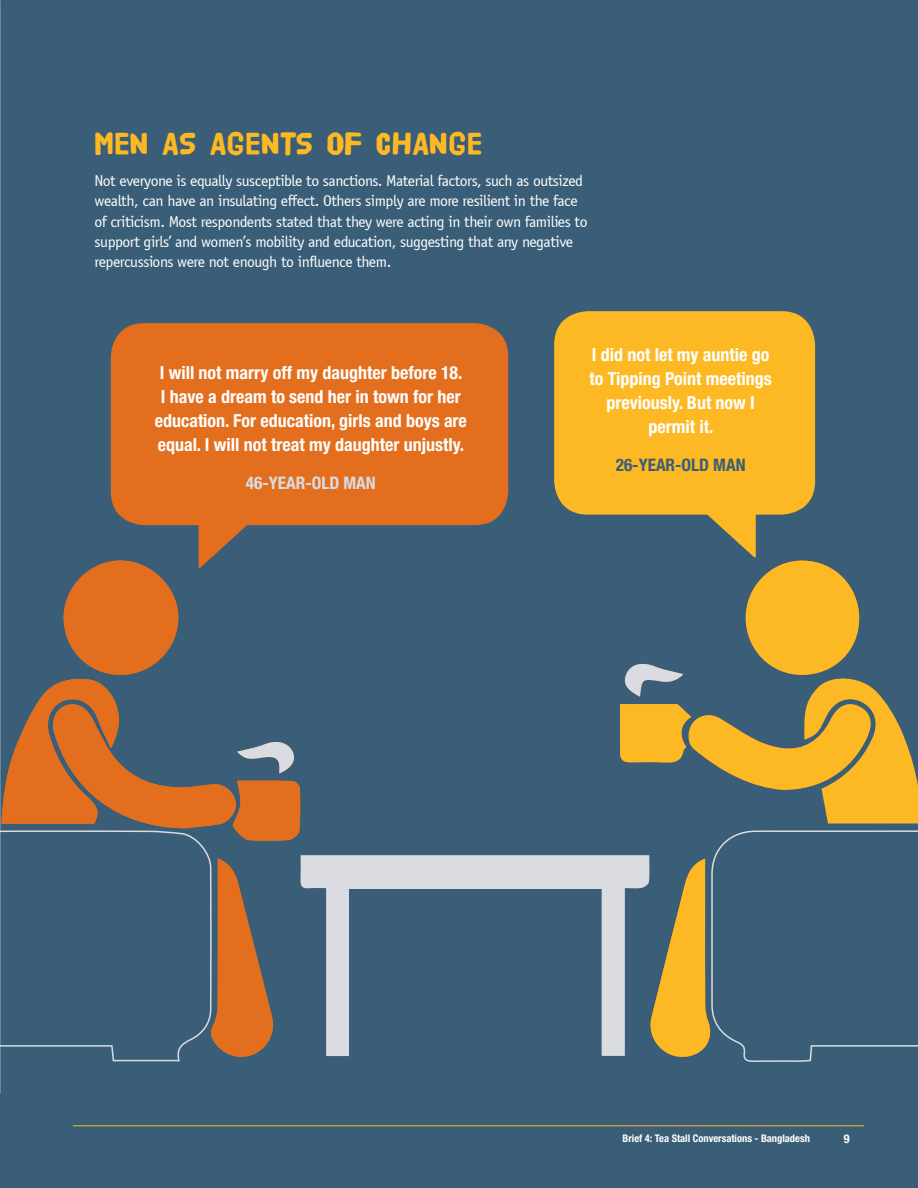
<style>
.page{position:relative;width:918px;height:1188px;background:#3a5e77}
.page>*{position:absolute;margin:0;border:0;box-sizing:border-box;transform-origin:0 0}
.t1{font:33px "HVD Poster Clean";color:#fdb924}
.t2{font:700 condensed 18px/24px "Helvetica Neue LT Std";color:#fff;text-align:center}
.t3{font:700 condensed 17.25px "Helvetica Neue LT Std";color:#dadce1}
.t4{font:700 condensed 17.25px "Helvetica Neue LT Std";color:#3a5e77}
.t5{font:15.75px/20.2px "Officina Sans";letter-spacing:-.03em;color:#fff}
.t6{font:700 condensed 12px "Helvetica Neue LT Std";color:#fff}
.t7{font:700 condensed 10.5px "Helvetica Neue LT Std";color:#fff}
</style>
<div class="page">
<hr style="left:73px;top:1125px;width:791px;height:1px;background:#fdb924">
<svg style="left:713px;top:830px;width:205px;height:232px"></svg>
<svg style="left:0;top:820px;width:210px;height:242px"></svg>
<svg style="left:300px;top:855px;width:350px;height:201px"></svg>
<div style="left:64px;top:560px;width:115px;height:115px;background:#e36f1e;border-radius:50%"></div>
<svg style="left:209px;top:858px;width:64px;height:202px"></svg>
<svg style="left:646px;top:859px;width:68px;height:201px"></svg>
<svg style="left:1px;top:678px;width:300px;height:163px"></svg>
<div style="left:111px;top:323px;width:397px;height:202px;background:#e36f1e;border-radius:34px"></div>
<svg style="left:199px;top:525px;width:54px;height:43px"></svg>
<div style="left:554px;top:311px;width:261px;height:204px;background:#fdb924;border-radius:34px"></div>
<svg style="left:620px;top:510px;width:298px;height:314px"></svg>
<h1 class="t1" style="left:95px;top:129px;width:390px">MEN AS AGENTS OF CHANGE</h1>
<p class="t5" style="left:95px;top:171px;width:494px">Not everyone is equally susceptible to sanctions. Material factors, such as outsized wealth, can have an insulating effect. Others simply are more resilient in the face of criticism. Most respondents stated that they were acting in their own families to support girls’ and women’s mobility and education, suggesting that any negative repercussions were not enough to influence them.</p>
<p class="t2" style="left:155px;top:361px;width:314px">I will not marry off my daughter before 18.<br>I have a dream to send her in town for her education. For education, girls and boys are equal. I will not treat my daughter unjustly.</p>
<p class="t3" style="left:246px;top:472px;width:131px">46-YEAR-OLD MAN</p>
<p class="t2" style="left:590px;top:343px;width:184px">I did not let my auntie go to Tipping Point meetings previously. But now I permit it.</p>
<p class="t4" style="left:616px;top:454px;width:131px">26-YEAR-OLD MAN</p>
<p class="t7" style="left:623px;top:1132px;width:189px">Brief 4: Tea Stall Conversations - Bangladesh</p>
<p class="t6" style="left:844px;top:1132px;width:7px">9</p>
</div>
